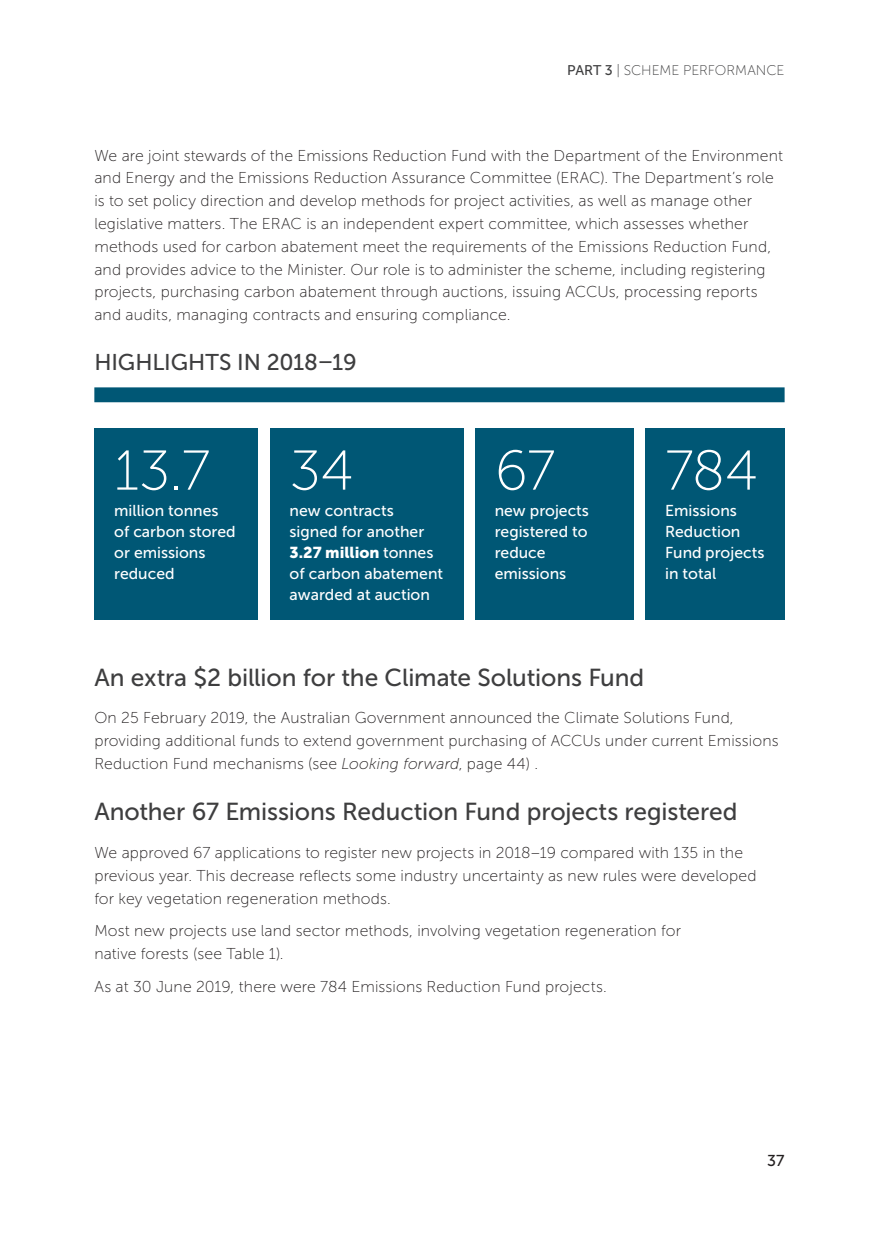
<style>
.page{position:relative;width:874px;height:1241px;background:#fff}
.page>*{position:absolute;margin:0;border:0;box-sizing:border-box;transform-origin:0 0}
.Highlights_Stat{font:56px "Museo Sans 100";letter-spacing:-.005em;color:#fff}
.t1{font:24.5px "Museo Sans 500";letter-spacing:-.005em;color:#3e3e3f}
.Highlights_Title{font:22.75px "Museo Sans 500";letter-spacing:-.005em;color:#3e3e3f}
.Body{font:15.75px/22.8px "Museo Sans 100";letter-spacing:.01em;color:#231f20}
.Highlights_Text_whit{font:15.75px/21px "Museo Sans 500";color:#fff}
.t2{font:15.75px "Museo Sans 500";color:#231f20}
.t3{font:14px "Museo Sans 100";color:#3e3e3f}
.s1{font-family:"Museo Sans 500"}
.s2{font-family:"Museo Sans 900"}
.s3{font-style:italic}
</style>
<div class="page">
<div style="left:94px;top:387px;width:690px;height:15px;background:#005775"></div>
<div style="left:94px;top:427px;width:164px;height:192px;background:#005775"></div>
<div style="left:474px;top:427px;width:159px;height:192px;background:#005775"></div>
<div style="left:645px;top:427px;width:138px;height:192px;background:#005775"></div>
<div style="left:269px;top:427px;width:194px;height:192px;background:#005775"></div>
<p class="t3" style="left:567px;top:62px;width:219px"><span class="s1">PART 3</span> | SCHEME PERFORMANCE</p>
<p class="Body" style="left:94px;top:144px;width:689px">We are joint stewards of the Emissions Reduction Fund with the Department of the Environment and Energy and the Emissions Reduction Assurance Committee (ERAC). The Department’s role is to set policy direction and develop methods for project activities, as well as manage other legislative matters. The ERAC is an independent expert committee, which assesses whether methods used for carbon abatement meet the requirements of the Emissions Reduction Fund, and provides advice to the Minister. Our role is to administer the scheme, including registering projects, purchasing carbon abatement through auctions, issuing ACCUs, processing reports and audits, managing contracts and ensuring compliance.</p>
<p class="Highlights_Title" style="left:94px;top:349px;width:264px">HIGHLIGHTS IN 2018–19</p>
<p class="Highlights_Stat" style="left:114px;top:440px;width:97px">13.7</p>
<p class="Highlights_Text_whit" style="left:114px;top:499px;width:123px">million tonnes of carbon stored or emissions reduced</p>
<p class="Highlights_Stat" style="left:289px;top:440px;width:66px">34</p>
<p class="Highlights_Text_whit" style="left:289px;top:499px;width:155px">new contracts signed for another<br><span class="s2">3.27 million</span> tonnes of carbon abatement awarded at auction</p>
<p class="Highlights_Stat" style="left:494px;top:440px;width:62px">67</p>
<p class="Highlights_Text_whit" style="left:494px;top:499px;width:96px">new projects registered to reduce emissions</p>
<p class="Highlights_Stat" style="left:664px;top:440px;width:94px">784</p>
<p class="Highlights_Text_whit" style="left:664px;top:499px;width:101px">Emissions<br>Reduction<br>Fund projects in total</p>
<h2 class="t1" style="left:94px;top:663px;width:551px">An extra $2 billion for the Climate Solutions Fund</h2>
<p class="Body" style="left:94px;top:706px;width:685px">On 25 February 2019, the Australian Government announced the Climate Solutions Fund, providing additional funds to extend government purchasing of ACCUs under current Emissions<br>Reduction Fund mechanisms (see <span class="s3">Looking forward</span>, page 44) .</p>
<h2 class="t1" style="left:94px;top:798px;width:644px">Another 67 Emissions Reduction Fund projects registered</h2>
<p class="Body" style="left:94px;top:841px;width:663px">We approved 67 applications to register new projects in 2018–19 compared with 135 in the previous year. This decrease reflects some industry uncertainty as new rules were developed for key vegetation regeneration methods.</p>
<p class="Body" style="left:94px;top:919px;width:588px">Most new projects use land sector methods, involving vegetation regeneration for native forests (see Table 1).</p>
<p class="Body" style="left:94px;top:974px;width:514px">As at 30 June 2019, there were 784 Emissions Reduction Fund projects.</p>
<p class="t2" style="left:766px;top:1151px;width:19px">37</p>
</div>
